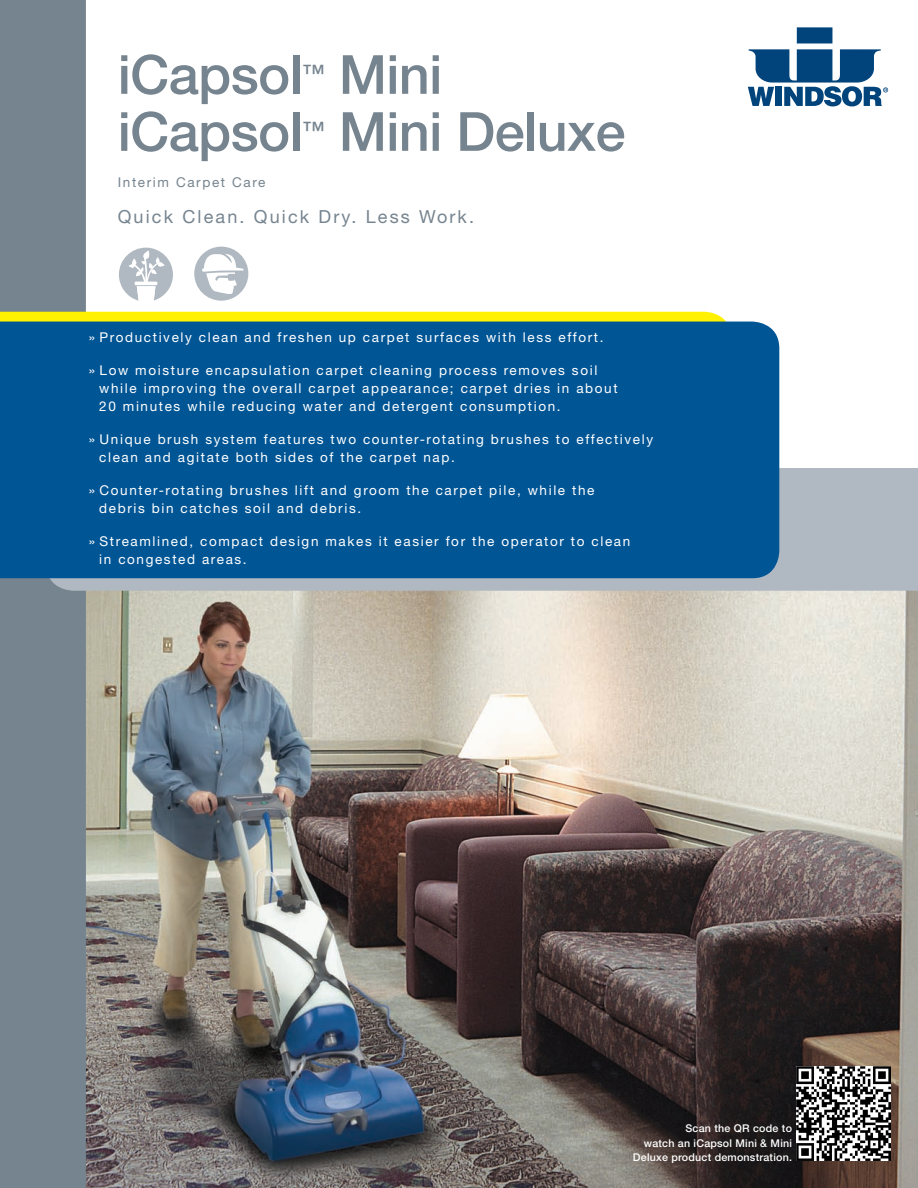
<style>
.page{position:relative;width:918px;height:1188px;background:#fff}
.page>*{position:absolute;margin:0;border:0;box-sizing:border-box;transform-origin:0 0}
.t1{font:500 54px "Helvetica Neue";letter-spacing:-.01em;color:#76848f}
.t2{font:500 22.8px "Helvetica Neue";color:#76848f}
.t3{font:18px "Helvetica Neue";letter-spacing:.12em;color:#76848f}
.t4{font:13.5px/18px "Helvetica Neue";letter-spacing:.12em;color:#fff}
.t5{font:13.5px "Helvetica Neue";letter-spacing:.12em;color:#76848f}
.t6{font:500 10.65px "Helvetica Neue";letter-spacing:.02em;color:#fff}
</style>
<div class="page">
<img style="left:86px;top:591px;width:832px;height:597px">
<div style="left:0;top:0;width:86px;height:1188px;background:#76848f"></div>
<div style="left:46px;top:468px;width:872px;height:123px;background:#b0b9c1"></div>
<svg style="left:0;top:312px;width:731px;height:10px;background:#f3ea0b"></svg>
<div style="left:0;top:322px;width:779px;height:256px;background:#005595"></div>
<img style="left:796px;top:1066px;width:95px;height:95px">
<svg style="left:119px;top:248px;width:54px;height:53px"></svg>
<div style="left:194px;top:247px;width:54px;height:54px;background:#b0b9c1;border-radius:50%"></div>
<svg style="left:202px;top:253px;width:42px;height:42px"></svg>
<div style="left:797px;top:27px;width:35px;height:16px;background:#00447b"></div>
<svg style="left:748px;top:49px;width:140px;height:57px"></svg>
<p class="t1" style="left:118px;top:42px;width:186px">iCapsol</p>
<p class="t2" style="left:302px;top:59px;width:24px">™</p>
<p class="t1" style="left:339px;top:42px;width:105px">Mini</p>
<p class="t1" style="left:118px;top:99px;width:186px">iCapsol</p>
<p class="t2" style="left:302px;top:116px;width:24px">™</p>
<p class="t1" style="left:339px;top:99px;width:288px">Mini Deluxe</p>
<p class="t5" style="left:118px;top:174px;width:149px">Interim Carpet Care</p>
<p class="t3" style="left:118px;top:206px;width:358px">Quick Clean. Quick Dry. Less Work.</p>
<p class="t4" style="left:89px;top:328px;width:516px">» Productively clean and freshen up carpet surfaces with less effort.</p>
<p class="t4" style="left:89px;top:361px;width:510px">» Low moisture encapsulation carpet cleaning process removes soil</p>
<p class="t4" style="left:99px;top:379px;width:520px">while improving the overall carpet appearance; carpet dries in about<br>20 minutes while reducing water and detergent consumption.</p>
<p class="t4" style="left:89px;top:430px;width:566px">» Unique brush system features two counter-rotating brushes to effectively</p>
<p class="t4" style="left:99px;top:448px;width:357px">clean and agitate both sides of the carpet nap.</p>
<p class="t4" style="left:99px;top:481px;width:497px;text-indent:-10px">» Counter-rotating brushes lift and groom the carpet pile, while the debris bin catches soil and debris.</p>
<p class="t4" style="left:99px;top:532px;width:533px;text-indent:-10px">» Streamlined, compact design makes it easier for the operator to clean in congested areas.</p>
<p class="t6" style="left:686px;top:1122px;width:108px">Scan the QR code to</p>
<p class="t6" style="left:644px;top:1137px;width:150px">watch an iCapsol Mini &amp; Mini</p>
<p class="t6" style="left:633px;top:1151px;width:161px">Deluxe product demonstration.</p>
</div>
